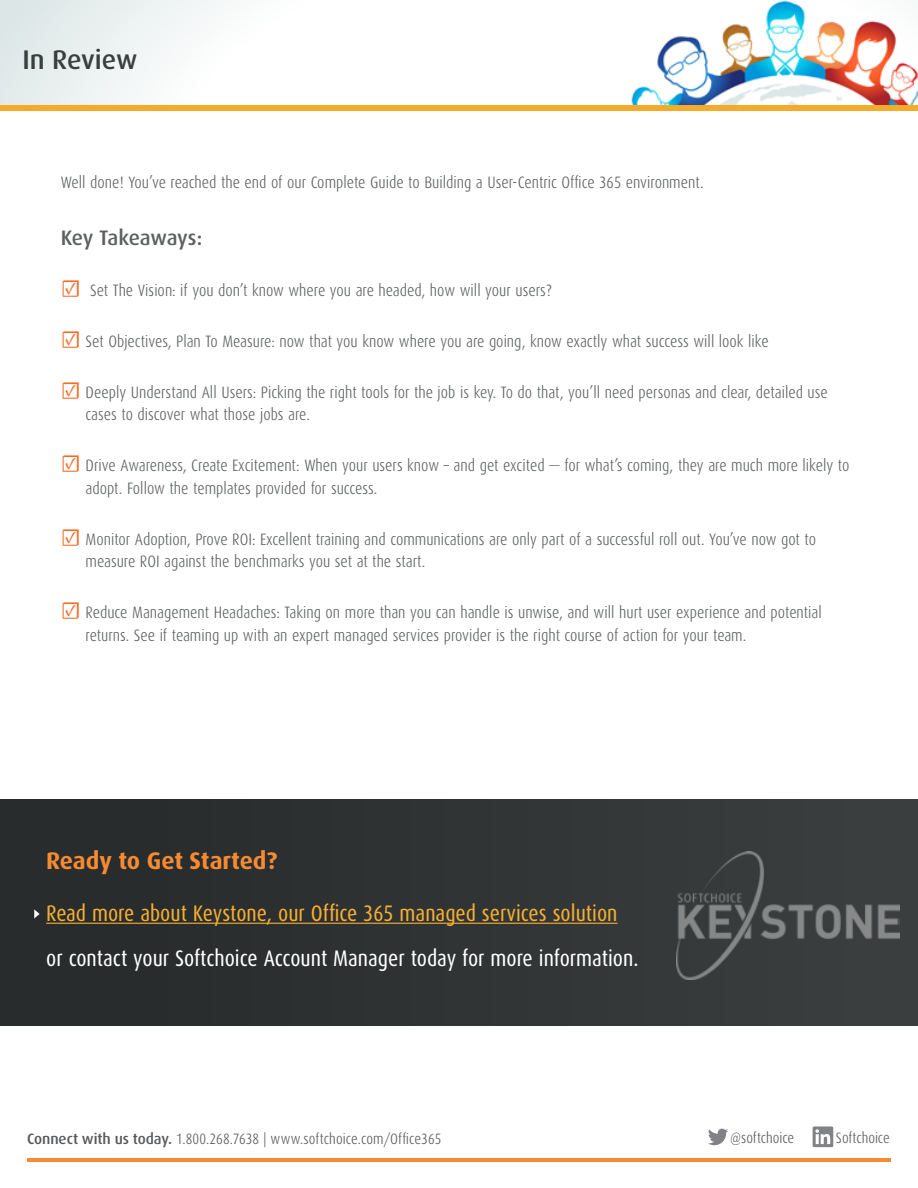
<style>
.page{position:relative;width:918px;height:1188px;background:#fff}
.page>*{position:absolute;margin:0;border:0;box-sizing:border-box;transform-origin:0 0}
.t1{font:500 27px "Dax";letter-spacing:-.005em;color:#3a3e3e}
.t2{font:700 24px "Dax";color:#f68b33}
.t3{font:22.5px "Dax Condensed";color:#fff}
.t4{font:22.5px "Dax Condensed";color:#f5ae33}
.t5{font:500 21px "Dax";letter-spacing:-.01em;color:#5d6061}
.t6{font:300 16.5px/22.5px "Dax Condensed";color:#5d6061}
.t7{font:300 15px "Dax Condensed";color:#58595b}
.s1{font-family:"Minion Pro";font-weight:400;font-size:24px;color:#f36e29}
.s2{font-family:"Dax";font-weight:500}
</style>
<div class="page">
<hr style="left:27px;top:1158px;width:864px;height:3px;background:#f68b33">
<svg style="left:708px;top:1129px;width:20px;height:16px"></svg>
<svg style="left:813px;top:1126px;width:20px;height:21px"></svg>
<img style="left:0;top:0;width:918px;height:106px">
<div style="left:0;top:106px;width:918px;height:5px;background:#f5aa29"></div>
<div style="left:0;top:800px;width:918px;height:226px;background:#2f3232"></div>
<hr style="left:46px;top:923px;width:572px;height:1px;background:#f5ae33">
<svg style="left:34px;top:909px;width:6px;height:10px"></svg>
<img style="left:676px;top:852px;width:223px;height:128px">
<h1 class="t1" style="left:22px;top:45px;width:116px">In Review</h1>
<p class="t6" style="left:61px;top:171px;width:644px">Well done! You’ve reached the end of our Complete Guide to Building a User-Centric Office 365 environment.</p>
<p class="t5" style="left:61px;top:225px;width:143px">Key Takeaways:</p>
<p class="t6" style="left:61px;top:279px;width:493px"><span class="s1">☑</span> Set The Vision: if you don’t know where you are headed, how will your users?</p>
<p class="t6" style="left:61px;top:330px;width:709px"><span class="s1">☑</span> Set Objectives, Plan To Measure: now that you know where you are going, know exactly what success will look like</p>
<p class="t6" style="left:86px;top:381px;width:744px;text-indent:-25px"><span class="s1">☑</span> Deeply Understand All Users: Picking the right tools for the job is key. To do that, you’ll need personas and clear, detailed use cases to discover what those jobs are.</p>
<p class="t6" style="left:86px;top:454px;width:765px;text-indent:-25px"><span class="s1">☑</span> Drive Awareness, Create Excitement: When your users know – and get excited — for what’s coming, they are much more likely to adopt. Follow the templates provided for success.</p>
<p class="t6" style="left:86px;top:528px;width:732px;text-indent:-25px"><span class="s1">☑</span> Monitor Adoption, Prove ROI: Excellent training and communications are only part of a successful roll out. You’ve now got to measure ROI against the benchmarks you set at the start.</p>
<p class="t6" style="left:86px;top:601px;width:738px;text-indent:-25px"><span class="s1">☑</span> Reduce Management Headaches: Taking on more than you can handle is unwise, and will hurt user experience and potential returns. See if teaming up with an expert managed services provider is the right course of action for your team.</p>
<h2 class="t2" style="left:46px;top:847px;width:233px">Ready to Get Started?</h2>
<h3 class="t4" style="left:46px;top:901px;width:573px">Read more about Keystone, our Office 365 managed services solution</h3>
<h3 class="t3" style="left:46px;top:946px;width:594px">or contact your Softchoice Account Manager today for more information.</h3>
<p class="t7" style="left:27px;top:1131px;width:416px"><span class="s2">Connect with us today.</span> 1.800.268.7638 | www.softchoice.com/Office365</p>
<p class="t7" style="left:730px;top:1129px;width:65px">@softchoice</p>
<p class="t7" style="left:836px;top:1129px;width:55px">Softchoice</p>
</div>
